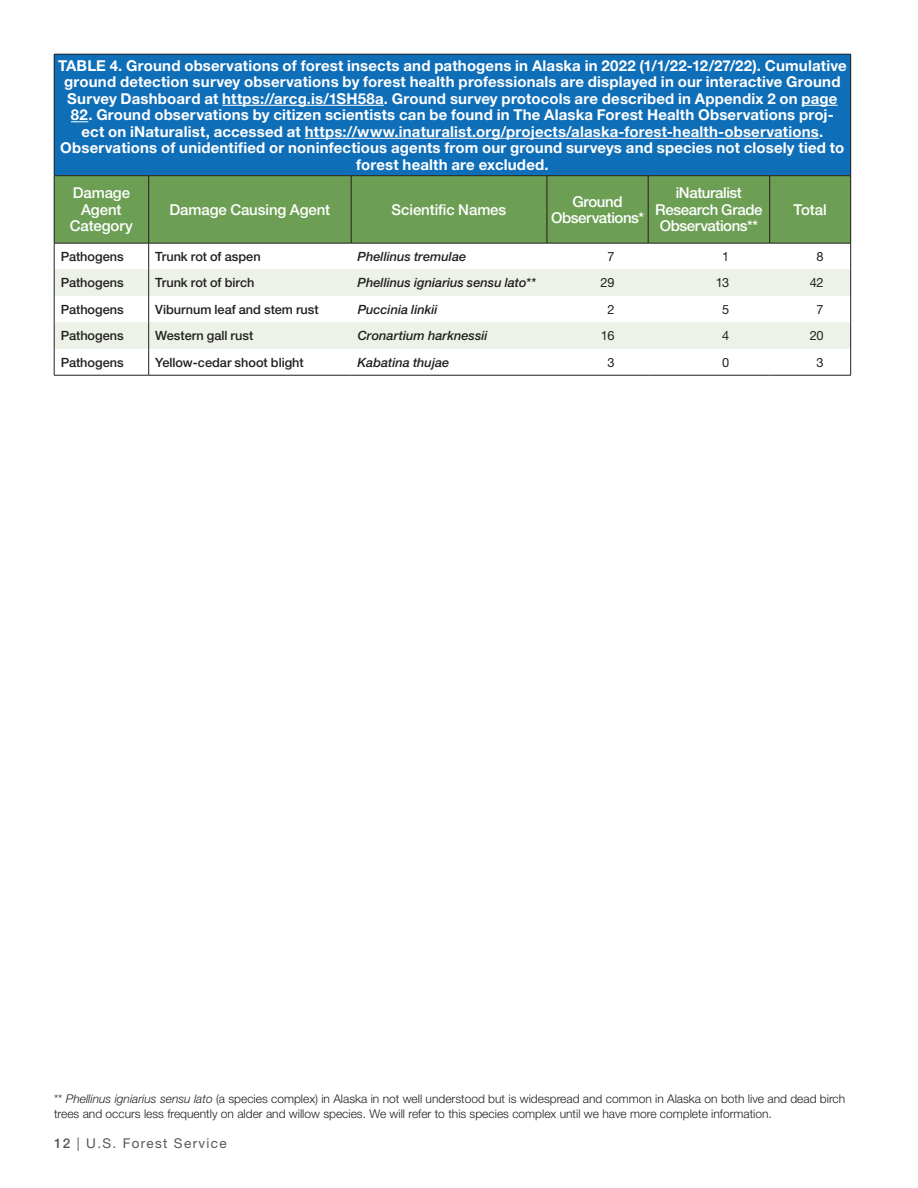
<style>
.page{position:relative;width:918px;height:1188px;background:#fff}
.page>*{position:absolute;margin:0;border:0;box-sizing:border-box;transform-origin:0 0}
.t1{font:700 15px/16.5px "Helvetica Neue LT Std";letter-spacing:.01em;color:#fff;text-align:center}
.t2{font:500 15px/16.5px "Helvetica Neue LT Std";letter-spacing:-.015em;color:#fff;text-align:center}
.t3{font:13.5px "Helvetica Neue LT Std";letter-spacing:.1em;color:#57585a}
.t4{font:500 12.75px/26.4px "Helvetica Neue LT Std";color:#231f20;text-align:justify}
.t5{font:italic 500 12.75px "Helvetica Neue LT Std";letter-spacing:.005em;color:#231f20}
.t6{font:12.75px "Helvetica Neue LT Std";letter-spacing:-.015em;color:#231f20}
.t7{font:300 12px/15px "Helvetica Neue LT Std";color:#231f20}
.s1{font-style:italic}
.s2{font-weight:500}
</style>
<div class="page">
<div style="left:54px;top:54px;width:797px;height:122px;background:#0f6eb8"></div>
<div style="left:54px;top:176px;width:95px;height:67px;background:#6c9f54"></div>
<div style="left:149px;top:176px;width:202px;height:67px;background:#6c9f54"></div>
<div style="left:351px;top:176px;width:196px;height:67px;background:#6c9f54"></div>
<div style="left:547px;top:176px;width:101px;height:67px;background:#6c9f54"></div>
<div style="left:648px;top:176px;width:122px;height:67px;background:#6c9f54"></div>
<div style="left:770px;top:176px;width:81px;height:67px;background:#6c9f54"></div>
<div style="left:54px;top:270px;width:95px;height:26px;background:#ecf2e8"></div>
<div style="left:149px;top:270px;width:202px;height:26px;background:#ecf2e8"></div>
<div style="left:351px;top:270px;width:196px;height:26px;background:#ecf2e8"></div>
<div style="left:547px;top:270px;width:101px;height:26px;background:#ecf2e8"></div>
<div style="left:648px;top:270px;width:122px;height:26px;background:#ecf2e8"></div>
<div style="left:770px;top:270px;width:81px;height:26px;background:#ecf2e8"></div>
<div style="left:54px;top:322px;width:95px;height:27px;background:#ecf2e8"></div>
<div style="left:149px;top:322px;width:202px;height:27px;background:#ecf2e8"></div>
<div style="left:351px;top:322px;width:196px;height:27px;background:#ecf2e8"></div>
<div style="left:547px;top:322px;width:101px;height:27px;background:#ecf2e8"></div>
<div style="left:648px;top:322px;width:122px;height:27px;background:#ecf2e8"></div>
<div style="left:770px;top:322px;width:81px;height:27px;background:#ecf2e8"></div>
<hr style="left:54px;top:54px;width:95px;height:1px;background:#231f20">
<hr style="left:54px;top:54px;width:1px;height:122px;background:#231f20">
<hr style="left:149px;top:54px;width:202px;height:1px;background:#231f20">
<hr style="left:351px;top:54px;width:196px;height:1px;background:#231f20">
<hr style="left:547px;top:54px;width:101px;height:1px;background:#231f20">
<hr style="left:648px;top:54px;width:122px;height:1px;background:#231f20">
<hr style="left:770px;top:54px;width:81px;height:1px;background:#231f20">
<hr style="left:850px;top:54px;width:1px;height:122px;background:#231f20">
<hr style="left:54px;top:175px;width:95px;height:1px;background:#231f20">
<hr style="left:54px;top:176px;width:1px;height:67px;background:#231f20">
<hr style="left:149px;top:175px;width:202px;height:1px;background:#231f20">
<hr style="left:148px;top:176px;width:1px;height:67px;background:#231f20">
<hr style="left:351px;top:175px;width:196px;height:1px;background:#231f20">
<hr style="left:351px;top:176px;width:1px;height:67px;background:#231f20">
<hr style="left:547px;top:175px;width:101px;height:1px;background:#231f20">
<hr style="left:547px;top:176px;width:1px;height:67px;background:#231f20">
<hr style="left:648px;top:175px;width:122px;height:1px;background:#231f20">
<hr style="left:648px;top:176px;width:1px;height:67px;background:#231f20">
<hr style="left:770px;top:175px;width:81px;height:1px;background:#231f20">
<hr style="left:769px;top:176px;width:1px;height:67px;background:#231f20">
<hr style="left:850px;top:176px;width:1px;height:67px;background:#231f20">
<hr style="left:54px;top:243px;width:95px;height:1px;background:#231f20">
<hr style="left:149px;top:243px;width:202px;height:1px;background:#231f20">
<hr style="left:351px;top:243px;width:196px;height:1px;background:#231f20">
<hr style="left:547px;top:243px;width:101px;height:1px;background:#231f20">
<hr style="left:648px;top:243px;width:122px;height:1px;background:#231f20">
<hr style="left:770px;top:243px;width:81px;height:1px;background:#231f20">
<svg style="left:54px;top:243px;width:1px;height:132px"></svg>
<svg style="left:148px;top:243px;width:1px;height:132px"></svg>
<svg style="left:850px;top:243px;width:1px;height:132px"></svg>
<hr style="left:54px;top:375px;width:95px;height:1px;background:#231f20">
<hr style="left:149px;top:375px;width:202px;height:1px;background:#231f20">
<hr style="left:351px;top:375px;width:196px;height:1px;background:#231f20">
<hr style="left:547px;top:375px;width:101px;height:1px;background:#231f20">
<hr style="left:648px;top:375px;width:122px;height:1px;background:#231f20">
<hr style="left:770px;top:375px;width:81px;height:1px;background:#231f20">
<hr style="left:222px;top:105px;width:162px;height:1px;background:#fff">
<hr style="left:802px;top:105px;width:36px;height:1px;background:#fff">
<svg style="left:71px;top:121px;width:17px;height:1px"></svg>
<hr style="left:305px;top:138px;width:514px;height:1px;background:#fff">
<p class="t1" style="left:58px;top:57px;width:790px">TABLE 4. Ground observations of forest insects and pathogens in Alaska in 2022 (1/1/22-12/27/22). Cumulative ground detection survey observations by forest health professionals are displayed in our interactive Ground<br>Survey Dashboard at https://arcg.is/1SH58a. Ground survey protocols are described in Appendix 2 on page</p>
<p class="t1" style="left:60px;top:106px;width:786px">82. Ground observations by citizen scientists can be found in The Alaska Forest Health Observations proj&shy;ect on iNaturalist, accessed at https://www.inaturalist.org/projects/alaska-forest-health-observations.<br>Observations of unidentified or noninfectious agents from our ground surveys and species not closely tied to forest health are excluded.</p>
<p class="t2" style="left:70px;top:185px;width:65px">Damage<br>Agent<br>Category</p>
<p class="t2" style="left:169px;top:201px;width:162px">Damage Causing Agent</p>
<p class="t2" style="left:392px;top:201px;width:116px">Scientific Names</p>
<p class="t2" style="left:551px;top:193px;width:94px">Ground<br>Observations*</p>
<p class="t2" style="left:655px;top:185px;width:109px">iNaturalist<br>Research Grade<br>Observations**</p>
<p class="t2" style="left:794px;top:201px;width:35px">Total</p>
<p class="t4" style="left:61px;top:243px;width:65px">Pathogens Pathogens Pathogens Pathogens Pathogens</p>
<p class="t4" style="left:155px;top:243px;width:107px">Trunk rot of aspen</p>
<p class="t5" style="left:358px;top:249px;width:110px">Phellinus tremulae</p>
<p class="t6" style="left:607px;top:249px;width:9px">7</p>
<p class="t6" style="left:722px;top:249px;width:9px">1</p>
<p class="t6" style="left:817px;top:249px;width:9px">8</p>
<p class="t4" style="left:155px;top:270px;width:101px">Trunk rot of birch</p>
<p class="t5" style="left:358px;top:275px;width:180px">Phellinus igniarius sensu lato**</p>
<p class="t6" style="left:600px;top:275px;width:16px">29</p>
<p class="t6" style="left:716px;top:275px;width:15px">13</p>
<p class="t6" style="left:810px;top:275px;width:15px">42</p>
<p class="t4" style="left:155px;top:296px;width:165px">Viburnum leaf and stem rust</p>
<p class="t5" style="left:358px;top:302px;width:82px">Puccinia linkii</p>
<p class="t6" style="left:607px;top:302px;width:9px">2</p>
<p class="t6" style="left:722px;top:302px;width:9px">5</p>
<p class="t6" style="left:817px;top:302px;width:9px">7</p>
<p class="t4" style="left:155px;top:322px;width:100px">Western gall rust</p>
<p class="t5" style="left:358px;top:328px;width:132px">Cronartium harknessii</p>
<p class="t6" style="left:601px;top:328px;width:15px">16</p>
<p class="t6" style="left:722px;top:328px;width:9px">4</p>
<p class="t6" style="left:810px;top:328px;width:15px">20</p>
<p class="t4" style="left:155px;top:349px;width:150px">Yellow-cedar shoot blight</p>
<p class="t5" style="left:358px;top:355px;width:93px">Kabatina thujae</p>
<p class="t6" style="left:607px;top:354px;width:9px">3</p>
<p class="t6" style="left:722px;top:354px;width:9px">0</p>
<p class="t6" style="left:817px;top:354px;width:9px">3</p>
<p class="t7" style="left:54px;top:1091px;width:793px">** <span class="s1">Phellinus igniarius sensu lato</span> (a species complex) in Alaska in not well understood but is widespread and common in Alaska on both live and dead birch trees and occurs less frequently on alder and willow species. We will refer to this species complex until we have more complete information.</p>
<p class="t3" style="left:54px;top:1135px;width:174px"><span class="s2">12</span> | U.S. Forest Service</p>
</div>
